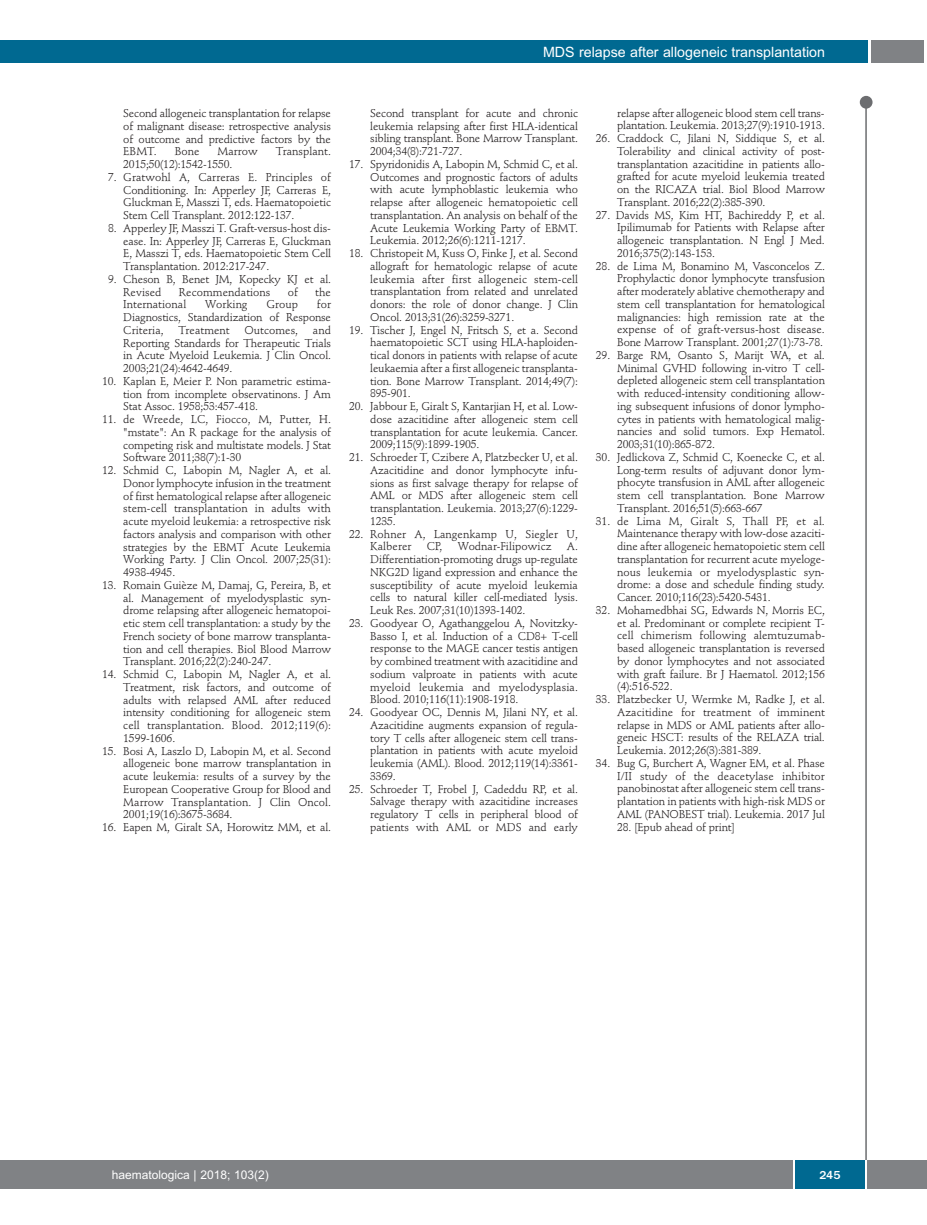
<style>
.page{position:relative;width:927px;height:1225px;background:#fff}
.page>*{position:absolute;margin:0;border:0;box-sizing:border-box;transform-origin:0 0}
.t1{font:14.25px "Arial";color:#fff}
.t2{font:12px "Arial";color:#fff}
.t3{font:500 12px "Franklin Gothic";color:#fff}
.t4{font:11.25px/12.8px "Stempel Schneidler";letter-spacing:-.015em;color:#231f20;text-align:justify}
.t5{font:11.25px/12.8px "Stempel Schneidler";letter-spacing:.005em;color:#231f20}
</style>
<div class="page">
<div style="left:860px;top:96px;width:12px;height:13px;background:#6c6d70;border-radius:50%"></div>
<hr style="left:865px;top:98px;width:2px;height:1062px;background:#6c6d70">
<div style="left:871px;top:40px;width:52px;height:22px;background:#808285"></div>
<div style="left:18px;top:40px;width:849px;height:22px;background:#006991"></div>
<div style="left:17px;top:1160px;width:910px;height:28px;background:#808285"></div>
<div style="left:795px;top:1160px;width:70px;height:28px;background:#006991"></div>
<hr style="left:793px;top:1160px;width:2px;height:28px;background:#fff">
<hr style="left:865px;top:1160px;width:2px;height:28px;background:#fff">
<div style="left:0;top:40px;width:19px;height:22px;background:#006991"></div>
<div style="left:0;top:1160px;width:18px;height:28px;background:#808285"></div>
<p class="t1" style="left:543px;top:44px;width:283px">MDS relapse after allogeneic transplantation</p>
<p class="t4" style="left:123px;top:108px;width:209px">Second allogeneic transplantation for relapse of malignant disease: retrospective analysis of outcome and predictive factors by the EBMT.</p>
<p class="t4" style="left:175px;top:146px;width:26px">Bone</p>
<p class="t4" style="left:218px;top:146px;width:42px">Marrow</p>
<p class="t5" style="left:276px;top:146px;width:57px">Transplant.</p>
<p class="t4" style="left:123px;top:159px;width:111px">2015;50(12):1542-1550.</p>
<p class="t4" style="left:123px;top:172px;width:209px;text-indent:-15px">7. Gratwohl A, Carreras E. Principles of Conditioning. In: Apperley JF, Carreras E, Gluckman E, Masszi T, eds. Haematopoietic Stem Cell Transplant. 2012:122-137.</p>
<p class="t4" style="left:123px;top:223px;width:209px;text-indent:-15px">8. Apperley JF, Masszi T. Graft-versus-host dis&shy;ease. In: Apperley JF, Carreras E, Gluckman E, Masszi T, eds. Haematopoietic Stem Cell Transplantation. 2012:217-247.</p>
<p class="t4" style="left:123px;top:274px;width:209px;text-indent:-15px">9. Cheson B, Benet JM, Kopecky KJ et al.<br>Revised</p>
<p class="t5" style="left:179px;top:286px;width:93px">Recommendations</p>
<p class="t4" style="left:288px;top:286px;width:12px">of</p>
<p class="t4" style="left:315px;top:286px;width:17px">the</p>
<p class="t5" style="left:123px;top:299px;width:64px">International</p>
<p class="t5" style="left:205px;top:299px;width:44px">Working</p>
<p class="t4" style="left:266px;top:299px;width:33px">Group</p>
<p class="t4" style="left:123px;top:299px;width:209px;text-indent:194px">for Diagnostics, Standardization of Response Criteria,</p>
<p class="t4" style="left:123px;top:325px;width:209px;text-indent:190px">and Reporting Standards for Therapeutic Trials in Acute Myeloid Leukemia. J Clin Oncol.<br>2003;21(24):4642-4649.</p>
<p class="t4" style="left:123px;top:376px;width:209px;text-indent:-21px">10. Kaplan E, Meier P. Non parametric estima&shy;tion from incomplete observatinons. J Am Stat Assoc. 1958;53:457-418.</p>
<p class="t4" style="left:123px;top:414px;width:209px;text-indent:-21px">11. de Wreede, LC, Fiocco, M, Putter, H. "mstate": An R package for the analysis of competing risk and multistate models. J Stat Software 2011;38(7):1-30</p>
<p class="t4" style="left:123px;top:465px;width:209px;text-indent:-21px">12. Schmid C, Labopin M, Nagler A, et al.<br>Donor lymphocyte infusion in the treatment of first hematological relapse after allogeneic stem-cell transplantation in adults with acute myeloid leukemia: a retrospective risk factors analysis and comparison with other strategies by the EBMT Acute Leukemia Working Party. J Clin Oncol. 2007;25(31):<br>4938-4945.</p>
<p class="t4" style="left:123px;top:580px;width:209px;text-indent:-21px">13. Romain Guièze M, Damaj, G, Pereira, B, et al. Management of myelodysplastic syn&shy;drome relapsing after allogeneic hematopoi&shy;etic stem cell transplantation: a study by the French society of bone marrow transplanta&shy;tion and cell therapies. Biol Blood Marrow Transplant. 2016;22(2):240-247.</p>
<p class="t4" style="left:123px;top:669px;width:209px;text-indent:-21px">14. Schmid C, Labopin M, Nagler A, et al.<br>Treatment, risk factors, and outcome of adults with relapsed AML after reduced intensity conditioning for allogeneic stem cell transplantation. Blood. 2012;119(6):<br>1599-1606.</p>
<p class="t4" style="left:123px;top:745px;width:209px;text-indent:-21px">15. Bosi A, Laszlo D, Labopin M, et al. Second allogeneic bone marrow transplantation in acute leukemia: results of a survey by the European Cooperative Group for Blood and Marrow Transplantation. J Clin Oncol.<br>2001;19(16):3675-3684.</p>
<p class="t4" style="left:102px;top:822px;width:230px">16. Eapen M, Giralt SA, Horowitz MM, et al.</p>
<p class="t5" style="left:178px;top:325px;width:53px">Treatment</p>
<p class="t5" style="left:244px;top:325px;width:55px">Outcomes,</p>
<p class="t4" style="left:370px;top:108px;width:209px">Second transplant for acute and chronic leukemia relapsing after first HLA-identical sibling transplant. Bone Marrow Transplant.<br>2004;34(8):721-727.</p>
<p class="t4" style="left:370px;top:159px;width:209px;text-indent:-21px">17. Spyridonidis A, Labopin M, Schmid C, et al.<br>Outcomes and prognostic factors of adults with acute lymphoblastic leukemia who relapse after allogeneic hematopoietic cell transplantation. An analysis on behalf of the Acute Leukemia Working Party of EBMT.<br>Leukemia. 2012;26(6):1211-1217.</p>
<p class="t4" style="left:370px;top:248px;width:209px;text-indent:-21px">18. Christopeit M, Kuss O, Finke J, et al. Second allograft for hematologic relapse of acute leukemia after first allogeneic stem-cell transplantation from related and unrelated donors: the role of donor change. J Clin Oncol. 2013;31(26):3259-3271.</p>
<p class="t4" style="left:370px;top:324px;width:209px;text-indent:-21px">19. Tischer J, Engel N, Fritsch S, et a. Second haematopoietic SCT using HLA-haploiden&shy;tical donors in patients with relapse of acute leukaemia after a first allogeneic transplanta&shy;tion. Bone Marrow Transplant. 2014;49(7):<br>895-901.</p>
<p class="t4" style="left:370px;top:401px;width:209px;text-indent:-21px">20. Jabbour E, Giralt S, Kantarjian H, et al. Low&shy;dose azacitidine after allogeneic stem cell transplantation for acute leukemia. Cancer.<br>2009;115(9):1899-1905.</p>
<p class="t4" style="left:370px;top:452px;width:209px;text-indent:-21px">21. Schroeder T, Czibere A, Platzbecker U, et al.<br>Azacitidine and donor lymphocyte infu&shy;sions as first salvage therapy for relapse of AML or MDS after allogeneic stem cell transplantation. Leukemia. 2013;27(6):1229- 1235.</p>
<p class="t5" style="left:370px;top:528px;width:209px;text-indent:-21px">22. Rohner A, Langenkamp U, Siegler U,<br>Kalberer</p>
<p class="t4" style="left:427px;top:541px;width:17px">CP,</p>
<p class="t5" style="left:458px;top:541px;width:95px">Wodnar-Filipowicz</p>
<p class="t4" style="left:370px;top:541px;width:209px;text-indent:197px">A.<br>Differentiation-promoting drugs up-regulate NKG2D ligand expression and enhance the susceptibility of acute myeloid leukemia cells to natural killer cell-mediated lysis.<br>Leuk Res. 2007;31(10)1393-1402.</p>
<p class="t4" style="left:370px;top:618px;width:209px;text-indent:-21px">23. Goodyear O, Agathanggelou A, Novitzky-Basso I, et al. Induction of a CD8+ T-cell response to the MAGE cancer testis antigen by combined treatment with azacitidine and sodium valproate in patients with acute myeloid leukemia and myelodysplasia.<br>Blood. 2010;116(11):1908-1918.</p>
<p class="t4" style="left:370px;top:707px;width:209px;text-indent:-21px">24. Goodyear OC, Dennis M, Jilani NY, et al.<br>Azacitidine augments expansion of regula&shy;tory T cells after allogeneic stem cell trans&shy;plantation in patients with acute myeloid leukemia (AML). Blood. 2012;119(14):3361- 3369.</p>
<p class="t4" style="left:370px;top:783px;width:209px;text-indent:-21px">25. Schroeder T, Frobel J, Cadeddu RP, et al.<br>Salvage therapy with azacitidine increases regulatory T cells in peripheral blood of patients with AML or MDS and early</p>
<p class="t4" style="left:617px;top:108px;width:209px">relapse after allogeneic blood stem cell trans&shy;plantation. Leukemia. 2013;27(9):1910-1913.</p>
<p class="t4" style="left:617px;top:133px;width:209px;text-indent:-21px">26. Craddock C, Jilani N, Siddique S, et al.<br>Tolerability and clinical activity of post&shy;transplantation azacitidine in patients allo&shy;grafted for acute myeloid leukemia treated on the RICAZA trial. Biol Blood Marrow Transplant. 2016;22(2):385-390.</p>
<p class="t4" style="left:617px;top:209px;width:209px;text-indent:-21px">27. Davids MS, Kim HT, Bachireddy P, et al.<br>Ipilimumab for Patients with Relapse after allogeneic transplantation. N Engl J Med.<br>2016;375(2):143-153.</p>
<p class="t4" style="left:617px;top:260px;width:209px;text-indent:-21px">28. de Lima M, Bonamino M, Vasconcelos Z.<br>Prophylactic donor lymphocyte transfusion after moderately ablative chemotherapy and stem cell transplantation for hematological malignancies: high remission rate at the expense of of graft-versus-host disease.<br>Bone Marrow Transplant. 2001;27(1):73-78.</p>
<p class="t4" style="left:617px;top:350px;width:209px;text-indent:-21px">29. Barge RM, Osanto S, Marijt WA, et al.<br>Minimal GVHD following in-vitro T cell&shy;depleted allogeneic stem cell transplantation with reduced-intensity conditioning allow&shy;ing subsequent infusions of donor lympho&shy;cytes in patients with hematological malig&shy;nancies and solid tumors. Exp Hematol.<br>2003;31(10):865-872.</p>
<p class="t4" style="left:617px;top:452px;width:209px;text-indent:-21px">30. Jedlickova Z, Schmid C, Koenecke C, et al.<br>Long-term results of adjuvant donor lym&shy;phocyte transfusion in AML after allogeneic stem cell transplantation. Bone Marrow Transplant. 2016;51(5):663-667</p>
<p class="t4" style="left:617px;top:515px;width:209px;text-indent:-21px">31. de Lima M, Giralt S, Thall PF, et al.<br>Maintenance therapy with low-dose azaciti&shy;dine after allogeneic hematopoietic stem cell transplantation for recurrent acute myeloge&shy;nous leukemia or myelodysplastic syn&shy;drome: a dose and schedule finding study.<br>Cancer. 2010;116(23):5420-5431.</p>
<p class="t4" style="left:617px;top:605px;width:209px;text-indent:-21px">32. Mohamedbhai SG, Edwards N, Morris EC, et al. Predominant or complete recipient T&shy;cell chimerism following alemtuzumab&shy;based allogeneic transplantation is reversed by donor lymphocytes and not associated with graft failure. Br J Haematol. 2012;156 (4):516-522.</p>
<p class="t4" style="left:617px;top:694px;width:209px;text-indent:-21px">33. Platzbecker U, Wermke M, Radke J, et al.<br>Azacitidine for treatment of imminent relapse in MDS or AML patients after allo&shy;geneic HSCT: results of the RELAZA trial.<br>Leukemia. 2012;26(3):381-389.</p>
<p class="t4" style="left:617px;top:758px;width:209px;text-indent:-21px">34. Bug G, Burchert A, Wagner EM, et al. Phase I/II study of the deacetylase inhibitor panobinostat after allogeneic stem cell trans&shy;plantation in patients with high-risk MDS or AML (PANOBEST trial). Leukemia. 2017 Jul</p>
<p class="t4" style="left:617px;top:821px;width:119px">28. [Epub ahead of print]</p>
<p class="t2" style="left:112px;top:1167px;width:158px">haematologica | 2018; 103(2)</p>
<p class="t3" style="left:820px;top:1167px;width:22px">245</p>
</div>
